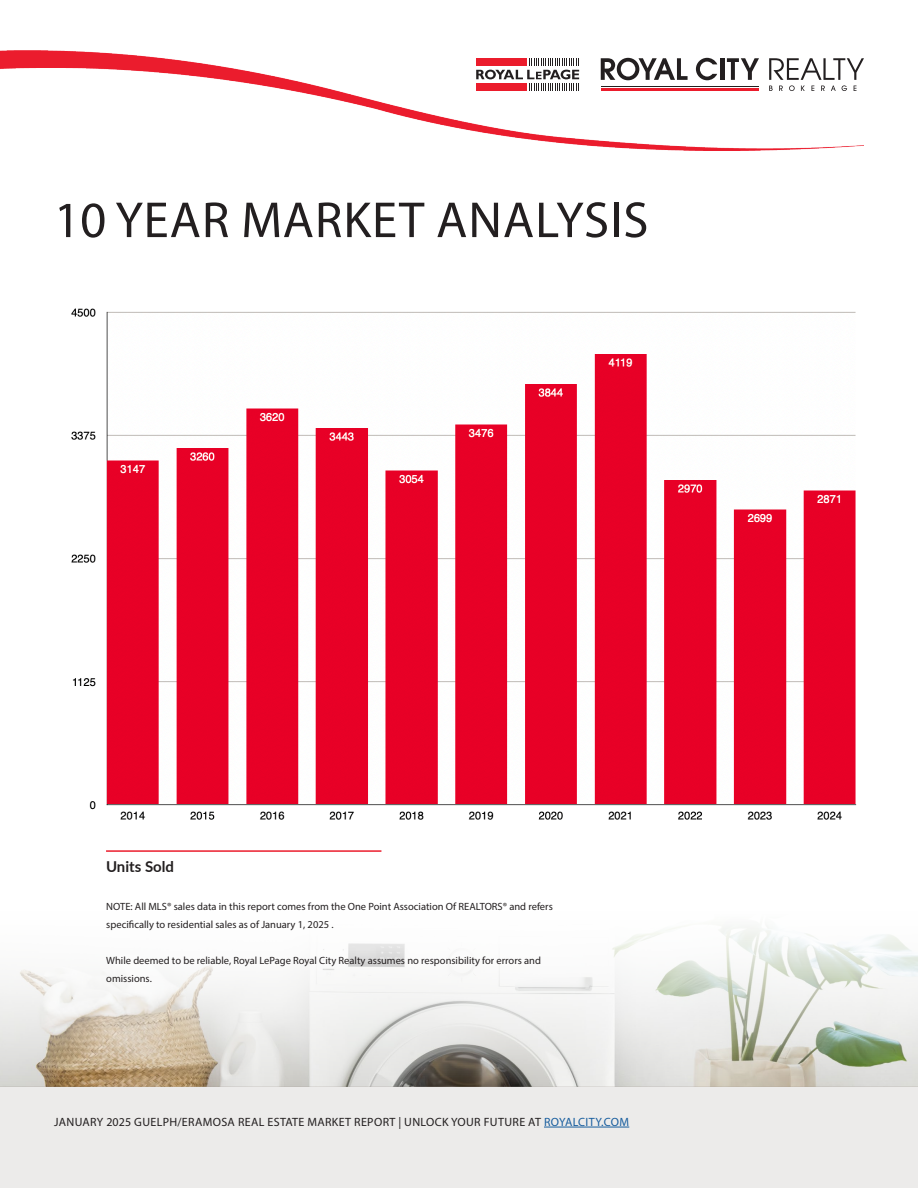
<style>
.page{position:relative;width:918px;height:1188px;background:#fff}
.page>*{position:absolute;margin:0;border:0;box-sizing:border-box;transform-origin:0 0}
.t1{font:51px "Myriad Pro";letter-spacing:.02em;color:#231f20}
.t2{font:700 15px "Lato";color:#231f20}
.t3{font:12px "Myriad Pro";letter-spacing:.03em;color:#231f20}
.t4{font:10.5px/18px "Myriad Pro";color:#231f20}
.s1{color:#175d9e}
</style>
<div class="page">
<img style="left:0;top:927px;width:918px;height:160px">
<div style="left:0;top:1087px;width:918px;height:101px;background:#ecebea"></div>
<img style="left:0;top:51px;width:864px;height:100px">
<svg style="left:601px;top:58px;width:87px;height:22px"></svg>
<svg style="left:696px;top:58px;width:21px;height:22px"></svg>
<hr style="left:720px;top:58px;width:4px;height:22px;background:#231f20">
<svg style="left:727px;top:58px;width:32px;height:22px"></svg>
<svg style="left:769px;top:58px;width:95px;height:33px"></svg>
<hr style="left:601px;top:86px;width:157px;height:1px;background:#231f20">
<hr style="left:601px;top:88px;width:157px;height:3px;background:#eb1c2c">
<div style="left:472px;top:54px;width:111px;height:38px;background:#fff"></div>
<svg style="left:476px;top:58px;width:103px;height:33px"></svg>
<hr style="left:544px;top:1127px;width:85px;height:1px;background:#175d9e">
<img style="left:71px;top:308px;width:786px;height:512px">
<hr style="left:106px;top:850px;width:275px;height:2px;background:#eb1c2c">
<h1 class="t1" style="left:54px;top:189px;width:596px">10 YEAR MARKET ANALYSIS</h1>
<h2 class="t2" style="left:106px;top:855px;width:70px">Units Sold</h2>
<p class="t4" style="left:106px;top:897px;width:448px">NOTE: All MLS® sales data in this report comes from the One Point Association Of REALTORS® and refers specifically to residential sales as of January 1, 2025 .</p>
<p class="t4" style="left:106px;top:951px;width:436px">While deemed to be reliable, Royal LePage Royal City Realty assumes no responsibility for errors and omissions.</p>
<p class="t3" style="left:54px;top:1114px;width:577px">JANUARY 2025 GUELPH/ERAMOSA REAL ESTATE MARKET REPORT | UNLOCK YOUR FUTURE AT <span class="s1">ROYALCITY.COM</span></p>
</div>
